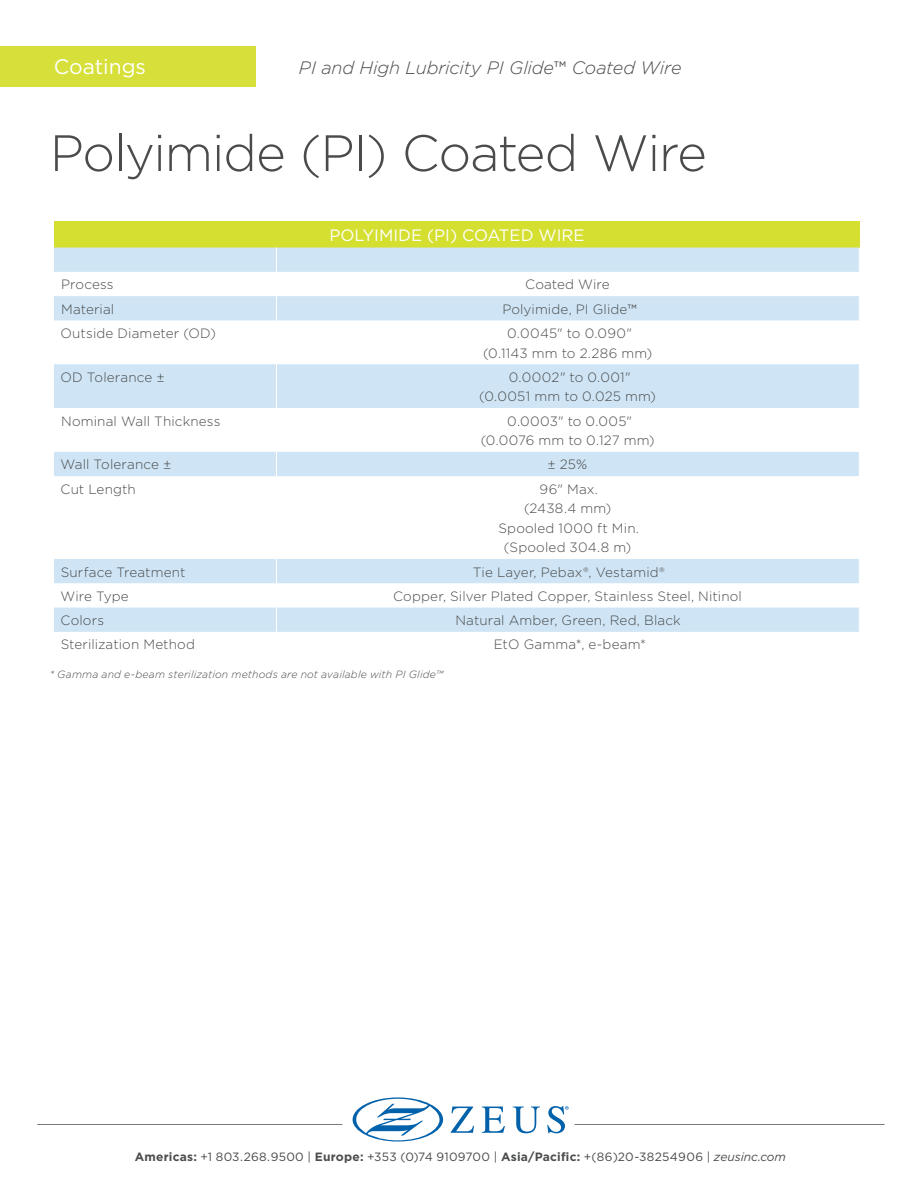
<style>
.page{position:relative;width:918px;height:1188px;background:#fff}
.page>*{position:absolute;margin:0;border:0;box-sizing:border-box;transform-origin:0 0}
.t1{font:300 51px "Gotham";letter-spacing:-.025em;color:#4a4b4b}
.Zeus-Body-Copy{font:21px "Gotham";color:#fff}
.t2{font:italic 300 18px "Gotham";letter-spacing:-.005em;color:#4a4b4b}
.t3{font:16.5px "Gotham";color:#fff}
.t4{font:300 13.5px "Gotham";letter-spacing:.01em;color:#4a4b4b}
.t5{font:12px "Gotham";letter-spacing:.025em;color:#4a4b4b}
.t6{font:italic 300 10.5px "Gotham";letter-spacing:.015em;color:#4a4b4b}
.s1{font-weight:400;font-style:normal}
.s2{font-weight:400}
.s3{font-weight:700;color:#4b4c4c}
.s4{font-style:italic}
</style>
<div class="page">
<div style="left:0;top:47px;width:255px;height:40px;background:#d7e03a"></div>
<div style="left:54px;top:221px;width:805px;height:27px;background:#d5df30"></div>
<svg style="left:54px;top:320px;width:805px;height:312px"></svg>
<hr style="left:276px;top:320px;width:1px;height:44px;background:#fff">
<hr style="left:276px;top:364px;width:1px;height:44px;background:#fff">
<hr style="left:276px;top:408px;width:1px;height:44px;background:#fff">
<svg style="left:276px;top:452px;width:1px;height:24px"></svg>
<hr style="left:276px;top:476px;width:1px;height:83px;background:#fff">
<svg style="left:276px;top:559px;width:1px;height:73px"></svg>
<svg style="left:54px;top:248px;width:805px;height:72px"></svg>
<hr style="left:575px;top:1124px;width:309px;height:1px;background:#797a78">
<svg style="left:451px;top:1107px;width:23px;height:26px"></svg>
<svg style="left:482px;top:1107px;width:23px;height:26px"></svg>
<svg style="left:513px;top:1107px;width:27px;height:26px"></svg>
<svg style="left:353px;top:1097px;width:90px;height:45px"></svg>
<svg style="left:547px;top:1106px;width:22px;height:27px"></svg>
<hr style="left:38px;top:1124px;width:304px;height:1px;background:#797a78">
<p class="Zeus-Body-Copy" style="left:54px;top:53px;width:94px">Coatings</p>
<p class="t2" style="left:299px;top:56px;width:384px">PI and High Lubricity PI Glide<span class="s1">™</span> Coated Wire</p>
<p class="t1" style="left:50px;top:121px;width:659px">Polyimide (PI) Coated Wire</p>
<p class="t3" style="left:329px;top:224px;width:257px">POLYIMIDE (PI) COATED WIRE</p>
<p class="t4" style="left:61px;top:276px;width:54px">Process</p>
<p class="t4" style="left:525px;top:276px;width:86px">Coated Wire</p>
<p class="t4" style="left:61px;top:300px;width:55px">Material</p>
<p class="t4" style="left:502px;top:300px;width:136px">Polyimide, PI Glide<span class="s2">™</span></p>
<p class="t4" style="left:61px;top:325px;width:157px">Outside Diameter (OD)</p>
<p class="t4" style="left:507px;top:325px;width:126px">0.0045" to 0.090"</p>
<p class="t4" style="left:483px;top:344px;width:171px">(0.1143 mm to 2.286 mm)</p>
<p class="t4" style="left:61px;top:368px;width:106px">OD Tolerance ±</p>
<p class="t4" style="left:509px;top:368px;width:123px">0.0002" to 0.001"</p>
<p class="t4" style="left:479px;top:388px;width:178px">(0.0051 mm to 0.025 mm)</p>
<p class="t4" style="left:61px;top:412px;width:161px">Nominal Wall Thickness</p>
<p class="t4" style="left:507px;top:412px;width:126px">0.0003" to 0.005"</p>
<p class="t4" style="left:481px;top:432px;width:175px">(0.0076 mm to 0.127 mm)</p>
<p class="t4" style="left:60px;top:456px;width:113px">Wall Tolerance ±</p>
<p class="t4" style="left:547px;top:456px;width:41px">± 25%</p>
<p class="t4" style="left:61px;top:480px;width:77px">Cut Length</p>
<p class="t4" style="left:540px;top:480px;width:60px">96" Max.</p>
<p class="t4" style="left:524px;top:500px;width:89px">(2438.4 mm)</p>
<p class="t4" style="left:498px;top:519px;width:142px">Spooled 1000 ft Min.</p>
<p class="t4" style="left:504px;top:539px;width:129px">(Spooled 304.8 m)</p>
<p class="t4" style="left:61px;top:563px;width:126px">Surface Treatment</p>
<p class="t4" style="left:473px;top:563px;width:194px">Tie Layer, Pebax®, Vestamid®</p>
<p class="t4" style="left:60px;top:587px;width:70px">Wire Type</p>
<p class="t4" style="left:393px;top:587px;width:350px">Copper, Silver Plated Copper, Stainless Steel, Nitinol</p>
<p class="t4" style="left:61px;top:612px;width:45px">Colors</p>
<p class="t4" style="left:455px;top:612px;width:227px">Natural Amber, Green, Red, Black</p>
<p class="t4" style="left:61px;top:636px;width:136px">Sterilization Method</p>
<p class="t4" style="left:494px;top:636px;width:154px">EtO Gamma*, e-beam*</p>
<p class="t6" style="left:50px;top:668px;width:395px">* Gamma and e-beam sterilization methods are not available with PI Glide™</p>
<p class="t5" style="left:135px;top:1149px;width:653px"><span class="s3">Americas:</span> +1 803.268.9500 | <span class="s3">Europe:</span> +353 (0)74 9109700 | <span class="s3">Asia/Pacific:</span> +(86)20-38254906 | <span class="s4">zeusinc.com</span></p>
</div>
